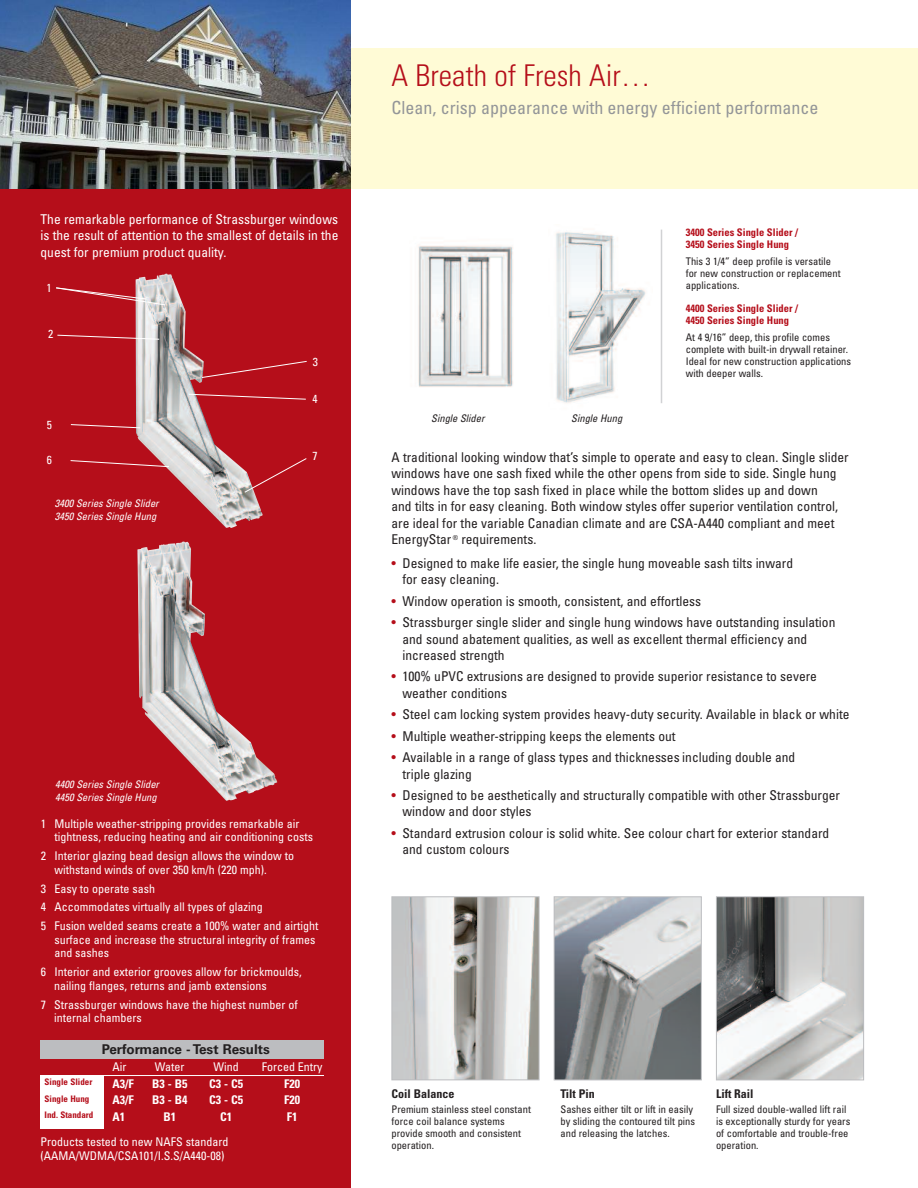
<style>
.page{position:relative;width:918px;height:1188px;background:#fff}
.page>*{position:absolute;margin:0;border:0;box-sizing:border-box;transform-origin:0 0}
.t1{font:300 condensed 30px "Univers";color:#b50e1a}
.t2{font:condensed 18px "Univers";color:#939598}
.t3{font:condensed 13.5px/16.2px "Univers";color:#231f20}
.t4{font:condensed 13.5px/16.5px "Univers";color:#fff;text-align:justify}
.t5{font:700 13.5px "Univers";color:#231f20}
.t6{font:condensed 12px/13.5px "Univers";color:#fff}
.t7{font:700 condensed 12px "Univers";color:#fff}
.t8{font:700 condensed 12px "Univers";color:#231f20}
.t9{font:condensed 11.7px "Univers";color:#fff}
.t10{font:condensed 10.5px/12px "Univers";color:#231f20}
.t11{font:700 condensed 10.5px/12px "Univers";color:#b50e1a}
.t12{font:italic condensed 10.5px/12.6px "Univers";color:#fff}
.t13{font:italic condensed 10.5px "Univers";color:#231f20}
.t14{font:700 condensed 9px/16.5px "Univers";color:#b50e1a}
.s1{color:#b50e1a}
</style>
<div class="page">
<div style="left:0;top:49px;width:918px;height:140px;background:#fffbd6"></div>
<img style="left:0;top:0;width:351px;height:189px">
<div style="left:0;top:189px;width:351px;height:999px;background:#b50e1a"></div>
<img style="left:556px;top:232px;width:90px;height:171px">
<img style="left:418px;top:245px;width:95px;height:142px">
<hr style="left:661px;top:230px;width:1px;height:173px;background:#d1d2d4">
<div style="left:40px;top:1075px;width:64px;height:54px;background:#fff"></div>
<div style="left:40px;top:1041px;width:284px;height:18px;background:#bcbdc0"></div>
<hr style="left:40px;top:1075px;width:284px;height:1px;background:#fff">
<img style="left:136px;top:274px;width:127px;height:254px">
<img style="left:137px;top:541px;width:140px;height:260px">
<svg style="left:188px;top:393px;width:118px;height:7px"></svg>
<svg style="left:70px;top:424px;width:71px;height:5px"></svg>
<svg style="left:70px;top:460px;width:100px;height:7px"></svg>
<svg style="left:56px;top:287px;width:110px;height:19px"></svg>
<svg style="left:57px;top:334px;width:103px;height:6px"></svg>
<svg style="left:201px;top:361px;width:106px;height:17px"></svg>
<svg style="left:244px;top:458px;width:63px;height:35px"></svg>
<img style="left:394px;top:898px;width:143px;height:180px">
<div style="left:392px;top:896px;width:147px;height:184px;border:1px solid #bcbdc0"></div>
<img style="left:556px;top:898px;width:144px;height:180px">
<div style="left:554px;top:896px;width:148px;height:184px;border:1px solid #bcbdc0"></div>
<img style="left:718px;top:898px;width:144px;height:180px">
<div style="left:716px;top:896px;width:148px;height:184px;border:1px solid #bcbdc0"></div>
<p class="t4" style="left:41px;top:212px;width:299px">The remarkable performance of Strassburger windows is the result of attention to the smallest of details in the quest for premium product quality.</p>
<p class="t9" style="left:47px;top:284px;width:7px">1</p>
<p class="t9" style="left:48px;top:330px;width:7px">2</p>
<p class="t9" style="left:47px;top:421px;width:7px">5</p>
<p class="t9" style="left:47px;top:455px;width:7px">6</p>
<p class="t12" style="left:55px;top:498px;width:105px">3400 Series Single Slider<br>3450 Series Single Hung</p>
<p class="t12" style="left:55px;top:779px;width:105px">4400 Series Single Slider<br>4450 Series Single Hung</p>
<p class="t9" style="left:313px;top:357px;width:7px">3</p>
<p class="t9" style="left:313px;top:394px;width:7px">4</p>
<p class="t9" style="left:313px;top:451px;width:7px">7</p>
<p class="t6" style="left:54px;top:818px;width:260px;text-indent:-13px">1 Multiple weather-stripping provides remarkable air tightness, reducing heating and air conditioning costs</p>
<p class="t6" style="left:54px;top:850px;width:241px;text-indent:-13px">2 Interior glazing bead design allows the window to withstand winds of over 350 km/h (220 mph).</p>
<p class="t6" style="left:41px;top:880px;width:279px;line-height:18.9px">3 Easy to operate sash<br>4 Accommodates virtually all types of glazing<br>5 Fusion welded seams create a 100% water and airtight</p>
<p class="t6" style="left:54px;top:934px;width:263px">surface and increase the structural integrity of frames and sashes</p>
<p class="t6" style="left:54px;top:966px;width:249px;text-indent:-13px">6 Interior and exterior grooves allow for brickmoulds, nailing flanges, returns and jamb extensions</p>
<p class="t6" style="left:54px;top:999px;width:245px;text-indent:-13px">7 Strassburger windows have the highest number of internal chambers</p>
<h1 class="t1" style="left:392px;top:65px;width:261px">A Breath of Fresh Air…</h1>
<h2 class="t2" style="left:392px;top:101px;width:428px">Clean, crisp appearance with energy efficient performance</h2>
<p class="t13" style="left:431px;top:414px;width:55px">Single Slider</p>
<p class="t13" style="left:571px;top:414px;width:52px">Single Hung</p>
<p class="t11" style="left:686px;top:227px;width:114px">3400 Series Single Slider /<br>3450 Series Single Hung</p>
<p class="t10" style="left:686px;top:256px;width:156px">This 3 1/4” deep profile is versatile for new construction or replacement applications.</p>
<p class="t11" style="left:686px;top:303px;width:114px">4400 Series Single Slider /<br>4450 Series Single Hung</p>
<p class="t10" style="left:686px;top:332px;width:167px">At 4 9/16” deep, this profile comes complete with built-in drywall retainer.<br>Ideal for new construction applications with deeper walls.</p>
<p class="t3" style="left:391px;top:450px;width:459px">A traditional looking window that’s simple to operate and easy to clean. Single slider windows have one sash fixed while the other opens from side to side. Single hung windows have the top sash fixed in place while the bottom slides up and down<br>and tilts in for easy cleaning. Both window styles offer superior ventilation control, are ideal for the variable Canadian climate and are CSA-A440 compliant and meet EnergyStar <sup>®</sup> requirements.</p>
<p class="t3" style="left:402px;top:556px;width:392px;text-indent:-11px"><span class="s1">•</span> Designed to make life easier, the single hung moveable sash tilts inward for easy cleaning.</p>
<p class="t3" style="left:391px;top:594px;width:311px"><span class="s1">•</span> Window operation is smooth, consistent, and effortless</p>
<p class="t3" style="left:402px;top:616px;width:435px;text-indent:-11px"><span class="s1">•</span> Strassburger single slider and single hung windows have outstanding insulation and sound abatement qualities, as well as excellent thermal efficiency and increased strength</p>
<p class="t3" style="left:402px;top:670px;width:416px;text-indent:-11px"><span class="s1">•</span> 100% uPVC extrusions are designed to provide superior resistance to severe weather conditions</p>
<p class="t3" style="left:391px;top:707px;width:460px"><span class="s1">•</span> Steel cam locking system provides heavy-duty security. Available in black or white</p>
<p class="t3" style="left:391px;top:729px;width:286px"><span class="s1">•</span> Multiple weather-stripping keeps the elements out</p>
<p class="t3" style="left:403px;top:751px;width:394px;text-indent:-11px"><span class="s1">•</span> Available in a range of glass types and thicknesses including double and triple glazing</p>
<p class="t3" style="left:403px;top:788px;width:439px;text-indent:-11px"><span class="s1">•</span> Designed to be aesthetically and structurally compatible with other Strassburger window and door styles</p>
<p class="t3" style="left:402px;top:826px;width:428px;text-indent:-11px"><span class="s1">•</span> Standard extrusion colour is solid white. See colour chart for exterior standard and custom colours</p>
<p class="t5" style="left:102px;top:1044px;width:170px">Performance - Test Results</p>
<p class="t6" style="left:112px;top:1061px;width:15px">Air</p>
<p class="t6" style="left:155px;top:1061px;width:31px">Water</p>
<p class="t6" style="left:213px;top:1061px;width:27px">Wind</p>
<p class="t6" style="left:262px;top:1061px;width:62px">Forced Entry</p>
<p class="t7" style="left:112px;top:1079px;width:23px">A3/F</p>
<p class="t7" style="left:152px;top:1079px;width:37px">B3 - B5</p>
<p class="t7" style="left:209px;top:1079px;width:35px">C3 - C5</p>
<p class="t7" style="left:284px;top:1079px;width:17px">F20</p>
<p class="t7" style="left:112px;top:1096px;width:23px">A3/F</p>
<p class="t7" style="left:152px;top:1096px;width:37px">B3 - B4</p>
<p class="t7" style="left:209px;top:1096px;width:35px">C3 - C5</p>
<p class="t7" style="left:284px;top:1096px;width:17px">F20</p>
<p class="t7" style="left:112px;top:1112px;width:14px">A1</p>
<p class="t7" style="left:163px;top:1112px;width:14px">B1</p>
<p class="t7" style="left:220px;top:1112px;width:13px">C1</p>
<p class="t7" style="left:287px;top:1112px;width:12px">F1</p>
<p class="t14" style="left:45px;top:1075px;width:50px">Single Slider<br>Single Hung<br>Ind. Standard</p>
<p class="t8" style="left:392px;top:1089px;width:64px">Coil Balance</p>
<p class="t10" style="left:391px;top:1104px;width:141px">Premium stainless steel constant force coil balance systems provide smooth and consistent operation.</p>
<p class="t8" style="left:716px;top:1089px;width:39px">Lift Rail</p>
<p class="t10" style="left:716px;top:1104px;width:136px">Full sized double-walled lift rail is exceptionally sturdy for years of comfortable and trouble-free</p>
<p class="t8" style="left:561px;top:1089px;width:36px">Tilt Pin</p>
<p class="t10" style="left:561px;top:1104px;width:136px">Sashes either tilt or lift in easily by sliding the contoured tilt pins and releasing the latches.</p>
<p class="t6" style="left:41px;top:1136px;width:189px">Products tested to new NAFS standard</p>
<p class="t10" style="left:716px;top:1140px;width:44px">operation.</p>
<p class="t6" style="left:41px;top:1150px;width:185px">(AAMA/WDMA/CSA101/I.S.S/A440-08)</p>
</div>
